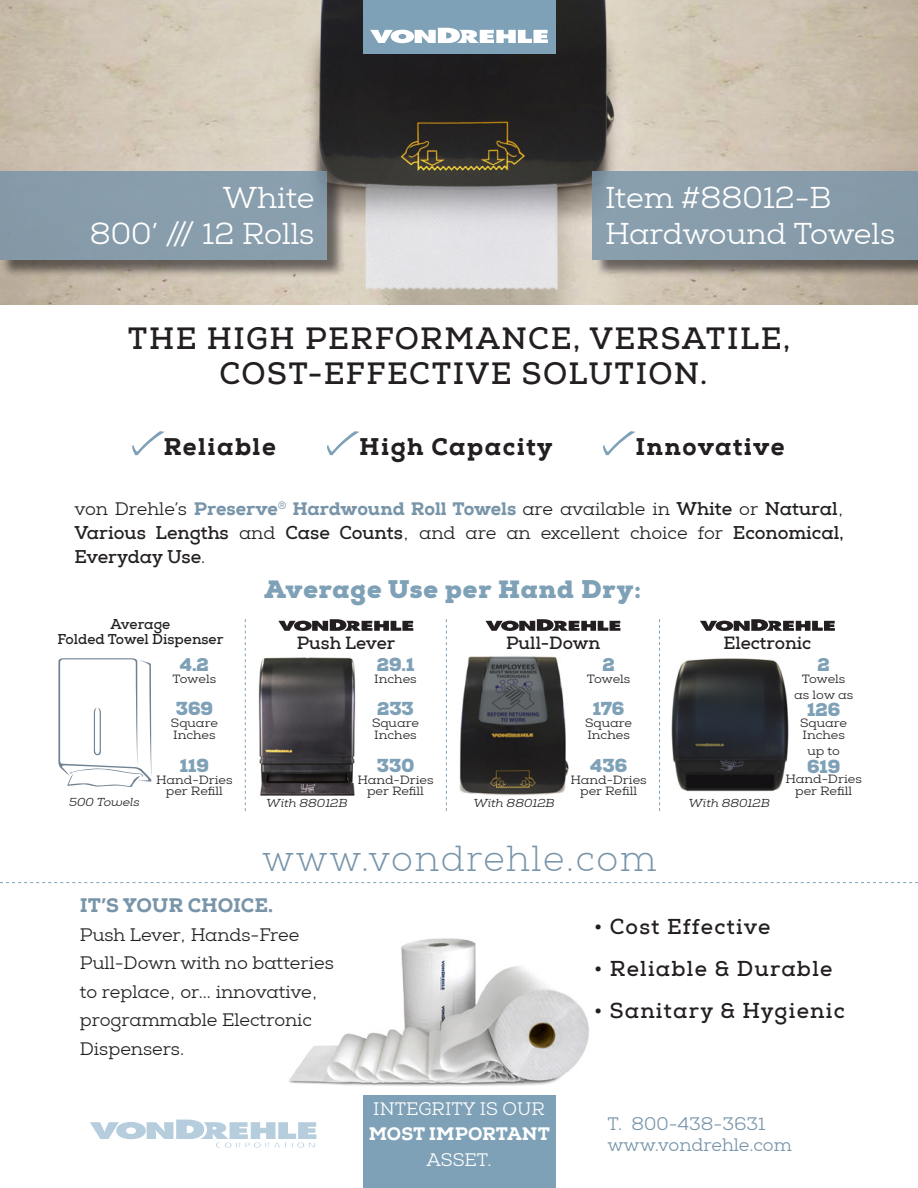
<style>
.page{position:relative;width:918px;height:1188px;background:#fff}
.page>*{position:absolute;margin:0;border:0;box-sizing:border-box;transform-origin:0 0}
.t1{font:300 36px "Nexa Slab";letter-spacing:.05em;color:#7894a9}
.t2{font:700 30px "Nexa Slab";letter-spacing:.05em;color:#231f20}
.t3{font:30px "Nexa Slab";color:#fff}
.t4{font:900 24.9px "Nexa Slab";letter-spacing:.04em;color:#7ea1b7}
.t5{font:800 24px "Nexa Slab";letter-spacing:.06em;color:#231f20}
.t6{font:700 21px "Nexa Slab";letter-spacing:.06em;color:#231f20}
.t7{font:800 19.5px "Nexa Slab";letter-spacing:-.01em;color:#7894a9}
.t8{font:900 18.3px "Nexa Slab";color:#7ea1b7}
.t9{font:18px/28.5px "Nexa Slab";color:#231f20;text-align:justify}
.t10{font:18px "Nexa Slab";color:#7894a9}
.t11{font:18px "Nexa Slab";color:#fff}
.t12{font:800 18px "Nexa Slab";color:#fff}
.t13{font:700 17.25px "Nexa Slab";color:#231f20}
.t14{font:700 13.8px "Nexa Slab";color:#231f20}
.t15{font:11.85px "Nexa Slab";color:#231f20;scale:1.08 1}
.t16{font:italic 11.55px "Nexa Slab";color:#231f20;scale:1.08 1}
.s1{font-weight:800;color:#7894a9}
.s2{font-weight:700}
</style>
<div class="page">
<img style="left:0;top:0;width:918px;height:304px">
<div style="left:363px;top:0;width:192px;height:54px;background:#7ea1b7"></div>
<div style="left:595px;top:173px;width:323px;height:105px;background:#231f20;opacity:.75"></div>
<div style="left:592px;top:171px;width:326px;height:88px;background:#879cab"></div>
<svg style="left:370px;top:28px;width:178px;height:15px"></svg>
<div style="left:0;top:173px;width:345px;height:105px;background:#231f20;opacity:.75"></div>
<div style="left:0;top:171px;width:327px;height:88px;background:#889dac"></div>
<svg style="left:132px;top:431px;width:33px;height:24px"></svg>
<svg style="left:327px;top:431px;width:33px;height:24px"></svg>
<svg style="left:603px;top:431px;width:33px;height:24px"></svg>
<img style="left:289px;top:938px;width:300px;height:148px">
<svg style="left:0;top:882px;width:918px;height:1px"></svg>
<svg style="left:90px;top:1120px;width:226px;height:28px"></svg>
<div style="left:363px;top:1095px;width:192px;height:93px;background:#7ea1b7"></div>
<svg style="left:485px;top:619px;width:135px;height:12px"></svg>
<img style="left:459px;top:656px;width:110px;height:140px">
<img style="left:258px;top:657px;width:98px;height:139px">
<svg style="left:278px;top:619px;width:135px;height:12px"></svg>
<svg style="left:58px;top:658px;width:94px;height:129px"></svg>
<svg style="left:245px;top:619px;width:1px;height:192px"></svg>
<svg style="left:446px;top:619px;width:1px;height:192px"></svg>
<svg style="left:659px;top:619px;width:1px;height:192px"></svg>
<svg style="left:700px;top:619px;width:135px;height:12px"></svg>
<img style="left:671px;top:658px;width:118px;height:134px">
<p class="t3" style="left:223px;top:179px;width:93px">White</p>
<p class="t3" style="left:90px;top:215px;width:226px">800’ /// 12 Rolls</p>
<p class="t3" style="left:605px;top:179px;width:228px">Item #88012-B</p>
<p class="t3" style="left:605px;top:215px;width:292px">Hardwound Towels</p>
<p class="t2" style="left:128px;top:321px;width:664px">THE HIGH PERFORMANCE, VERSATILE,</p>
<p class="t2" style="left:219px;top:356px;width:490px">COST-EFFECTIVE SOLUTION.</p>
<p class="t5" style="left:163px;top:432px;width:114px">Reliable</p>
<p class="t5" style="left:359px;top:432px;width:195px">High Capacity</p>
<p class="t5" style="left:636px;top:432px;width:150px">Innovative</p>
<p class="t9" style="left:74px;top:497px;width:771px;line-height:24px">von Drehle’s <span class="s1">Preserve</span><sup>®</sup> <span class="s1">Hardwound Roll Towels</span> are available in <span class="s2">White</span> or <span class="s2">Natural</span>, <span class="s2">Various Lengths</span> and <span class="s2">Case Counts</span>, and are an excellent choice for <span class="s2">Economical, Everyday Use</span>.</p>
<p class="t14" style="left:110px;top:616px;width:61px">Average</p>
<p class="t14" style="left:58px;top:631px;width:167px">Folded Towel Dispenser</p>
<p class="t16" style="left:69px;top:795px;width:67px">500 Towels</p>
<p class="t8" style="left:180px;top:653px;width:31px">4.2</p>
<p class="t15" style="left:173px;top:672px;width:42px">Towels</p>
<p class="t8" style="left:176px;top:697px;width:39px">369</p>
<p class="t15" style="left:171px;top:716px;width:45px">Square</p>
<p class="t15" style="left:173px;top:728px;width:41px">Inches</p>
<p class="t8" style="left:180px;top:754px;width:30px">119</p>
<p class="t15" style="left:156px;top:772px;width:72px">Hand-Dries</p>
<p class="t15" style="left:166px;top:784px;width:54px">per Refill</p>
<p class="t4" style="left:264px;top:573px;width:378px">Average Use per Hand Dry:</p>
<p class="t13" style="left:506px;top:633px;width:95px">Pull-Down</p>
<p class="t8" style="left:603px;top:653px;width:14px">2</p>
<p class="t15" style="left:587px;top:672px;width:42px">Towels</p>
<p class="t8" style="left:593px;top:697px;width:33px">176</p>
<p class="t15" style="left:585px;top:716px;width:45px">Square</p>
<p class="t15" style="left:587px;top:728px;width:41px">Inches</p>
<p class="t8" style="left:590px;top:754px;width:39px">436</p>
<p class="t15" style="left:571px;top:772px;width:72px">Hand-Dries</p>
<p class="t15" style="left:580px;top:784px;width:54px">per Refill</p>
<p class="t16" style="left:473px;top:796px;width:77px">With 88012B</p>
<p class="t13" style="left:297px;top:633px;width:100px">Push Lever</p>
<p class="t8" style="left:377px;top:653px;width:39px">29.1</p>
<p class="t15" style="left:374px;top:672px;width:41px">Inches</p>
<p class="t8" style="left:377px;top:697px;width:38px">233</p>
<p class="t15" style="left:372px;top:716px;width:45px">Square</p>
<p class="t15" style="left:374px;top:728px;width:41px">Inches</p>
<p class="t8" style="left:377px;top:754px;width:39px">330</p>
<p class="t15" style="left:357px;top:772px;width:72px">Hand-Dries</p>
<p class="t15" style="left:367px;top:784px;width:54px">per Refill</p>
<p class="t16" style="left:266px;top:796px;width:77px">With 88012B</p>
<p class="t1" style="left:262px;top:837px;width:396px">www.vondrehle.com</p>
<p class="t13" style="left:723px;top:633px;width:89px">Electronic</p>
<p class="t16" style="left:689px;top:796px;width:77px">With 88012B</p>
<p class="t8" style="left:818px;top:653px;width:14px">2</p>
<p class="t15" style="left:802px;top:672px;width:42px">Towels</p>
<p class="t15" style="left:794px;top:688px;width:57px">as low as</p>
<p class="t8" style="left:807px;top:698px;width:34px">126</p>
<p class="t15" style="left:800px;top:716px;width:45px">Square</p>
<p class="t15" style="left:803px;top:728px;width:41px">Inches</p>
<p class="t15" style="left:807px;top:744px;width:32px">up to</p>
<p class="t8" style="left:807px;top:755px;width:35px">619</p>
<p class="t15" style="left:786px;top:772px;width:72px">Hand-Dries</p>
<p class="t15" style="left:795px;top:784px;width:54px">per Refill</p>
<p class="t7" style="left:80px;top:893px;width:195px">IT’S YOUR CHOICE.</p>
<p class="t9" style="left:80px;top:921px;width:256px;text-align:left">Push Lever, Hands-Free<br>Pull-Down with no batteries to replace, or... innovative, programmable Electronic<br>Dispensers.</p>
<p class="t11" style="left:373px;top:1098px;width:173px">INTEGRITY IS OUR</p>
<p class="t12" style="left:369px;top:1123px;width:183px">MOST IMPORTANT</p>
<p class="t11" style="left:427px;top:1149px;width:66px">ASSET.</p>
<p class="t6" style="left:594px;top:914px;width:178px">• Cost Effective</p>
<p class="t6" style="left:594px;top:956px;width:240px">• Reliable &amp; Durable</p>
<p class="t6" style="left:594px;top:998px;width:252px">• Sanitary &amp; Hygienic</p>
<p class="t10" style="left:608px;top:1113px;width:159px">T. 800-438-3631</p>
<p class="t10" style="left:608px;top:1134px;width:186px">www.vondrehle.com</p>
</div>
